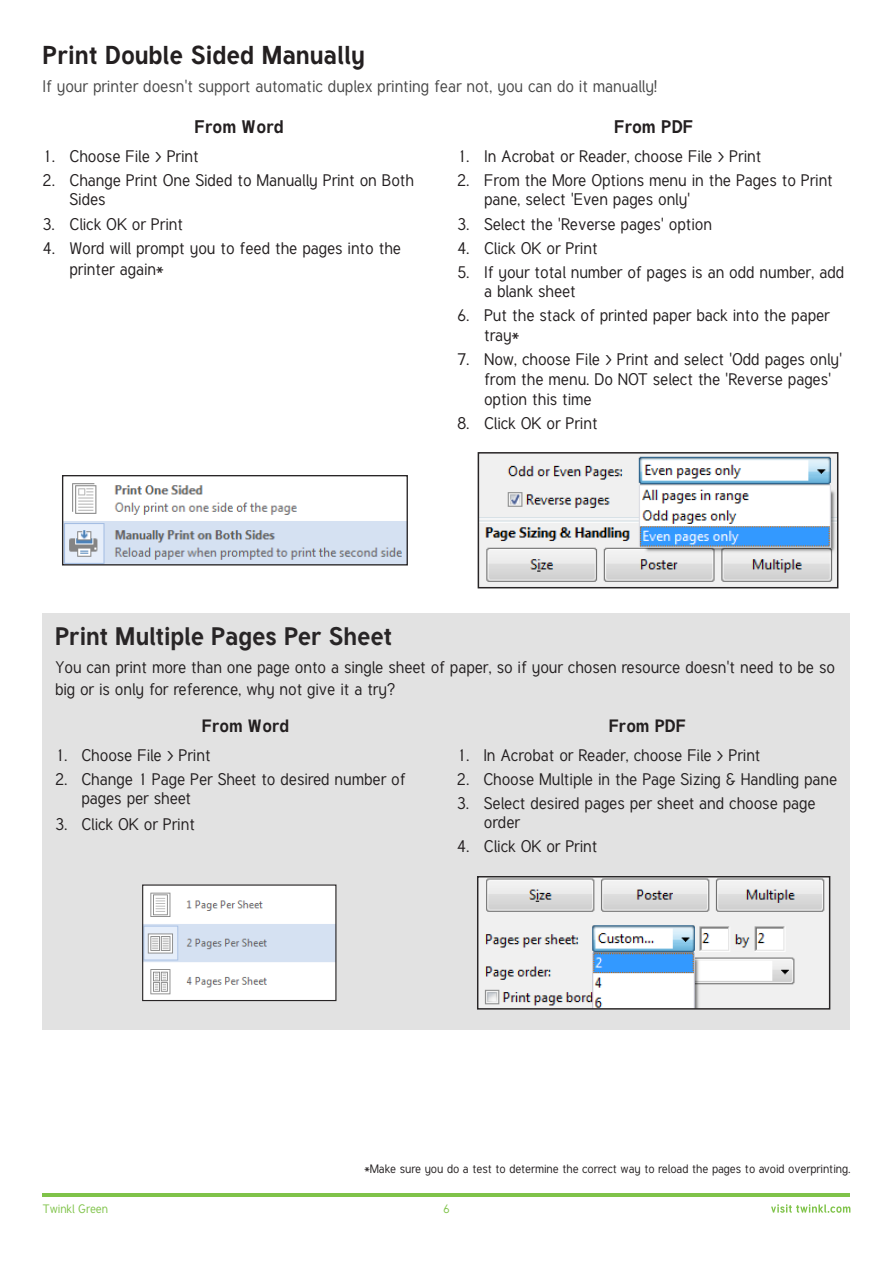
<style>
.page{position:relative;width:893px;height:1263px;background:#fff}
.page>*{position:absolute;margin:0;border:0;box-sizing:border-box;transform-origin:0 0}
.t1{font:700 25.5px "Tuffy";color:#231f20}
.Heading_2{font:700 24.9px "Tuffy";letter-spacing:-.005em;color:#282526}
.t2{font:700 18px "Tuffy";color:#231f20}
.t3{font:700 17.7px "Tuffy";color:#231f20}
.t4{font:16.5px/19.8px "Tuffy";color:#231f20}
.Body_Copy{font:16.5px "Tuffy";color:#494949}
.t5{font:12px "Tuffy";color:#231f20}
.t6{font:12px "Tuffy";color:#7fc349}
</style>
<div class="page">
<hr style="left:43px;top:1193px;width:807px;height:3px;background:#7fc349">
<svg style="left:771px;top:1204px;width:79px;height:9px"></svg>
<img style="left:481px;top:455px;width:354px;height:130px">
<div style="left:478px;top:452px;width:360px;height:136px;border:2px solid #282526"></div>
<div style="left:43px;top:613px;width:807px;height:265px;background:#e2e2e2"></div>
<div style="left:43px;top:876px;width:807px;height:153px;background:#e2e2e2"></div>
<img style="left:144px;top:886px;width:190px;height:113px">
<div style="left:142px;top:884px;width:194px;height:117px;border:1px solid #282526"></div>
<img style="left:479px;top:878px;width:349px;height:129px">
<div style="left:477px;top:876px;width:353px;height:133px;border:1px solid #282526"></div>
<img style="left:64px;top:483px;width:342px;height:80px">
<div style="left:62px;top:475px;width:346px;height:90px;border:1px solid #282526"></div>
<p class="t1" style="left:43px;top:34px;width:324px">Print Double Sided Manually</p>
<p class="Body_Copy" style="left:43px;top:76px;width:616px">If your printer doesn't support automatic duplex printing fear not, you can do it manually!</p>
<p class="t2" style="left:195px;top:113px;width:91px">From Word</p>
<p class="t4" style="left:43px;top:146px;width:158px">1. Choose File &gt; Print</p>
<p class="t4" style="left:70px;top:170px;width:346px;text-indent:-27px">2. Change Print One Sided to Manually Print on Both<br>Sides</p>
<p class="t4" style="left:43px;top:214px;width:142px">3. Click OK or Print</p>
<p class="t4" style="left:70px;top:237px;width:333px;line-height:21.6px;text-indent:-27px">4. Word will prompt you to feed the pages into the printer again*</p>
<p class="t2" style="left:614px;top:113px;width:81px">From PDF</p>
<p class="t4" style="left:457px;top:146px;width:306px">1. In Acrobat or Reader, choose File &gt; Print</p>
<p class="t4" style="left:484px;top:170px;width:350px;text-indent:-27px">2. From the More Options menu in the Pages to Print pane, select 'Even pages only'</p>
<p class="t4" style="left:457px;top:214px;width:256px">3. Select the 'Reverse pages' option</p>
<p class="t4" style="left:457px;top:238px;width:142px">4. Click OK or Print</p>
<p class="t4" style="left:484px;top:262px;width:362px;text-indent:-27px">5. If your total number of pages is an odd number, add a blank sheet</p>
<p class="t4" style="left:484px;top:306px;width:347px;text-indent:-27px">6. Put the stack of printed paper back into the paper tray*</p>
<p class="t4" style="left:484px;top:350px;width:359px;text-indent:-27px">7. Now, choose File &gt; Print and select 'Odd pages only' from the menu. Do NOT select the 'Reverse pages' option this time</p>
<p class="t4" style="left:457px;top:414px;width:142px">8. Click OK or Print</p>
<p class="Heading_2" style="left:55px;top:617px;width:339px">Print Multiple Pages Per Sheet</p>
<p class="t4" style="left:55px;top:657px;width:781px;line-height:21.1px">You can print more than one page onto a single sheet of paper, so if your chosen resource doesn't need to be so big or is only for reference, why not give it a try?</p>
<p class="t3" style="left:202px;top:712px;width:89px">From Word</p>
<p class="t4" style="left:55px;top:745px;width:157px">1. Choose File &gt; Print</p>
<p class="t4" style="left:81px;top:769px;width:326px;text-indent:-26px">2. Change 1 Page Per Sheet to desired number of pages per sheet</p>
<p class="t4" style="left:55px;top:814px;width:141px">3. Click OK or Print</p>
<p class="t3" style="left:609px;top:712px;width:79px">From PDF</p>
<p class="t4" style="left:457px;top:745px;width:305px">1. In Acrobat or Reader, choose File &gt; Print</p>
<p class="t4" style="left:457px;top:769px;width:382px">2. Choose Multiple in the Page Sizing &amp; Handling pane</p>
<p class="t4" style="left:484px;top:793px;width:333px;text-indent:-27px">3. Select desired pages per sheet and choose page order</p>
<p class="t4" style="left:457px;top:837px;width:142px">4. Click OK or Print</p>
<p class="t5" style="left:364px;top:1161px;width:488px">*Make sure you do a test to determine the correct way to reload the pages to avoid overprinting.</p>
<p class="t6" style="left:43px;top:1201px;width:67px">Twinkl Green</p>
<p class="t6" style="left:443px;top:1201px;width:8px">6</p>
</div>
